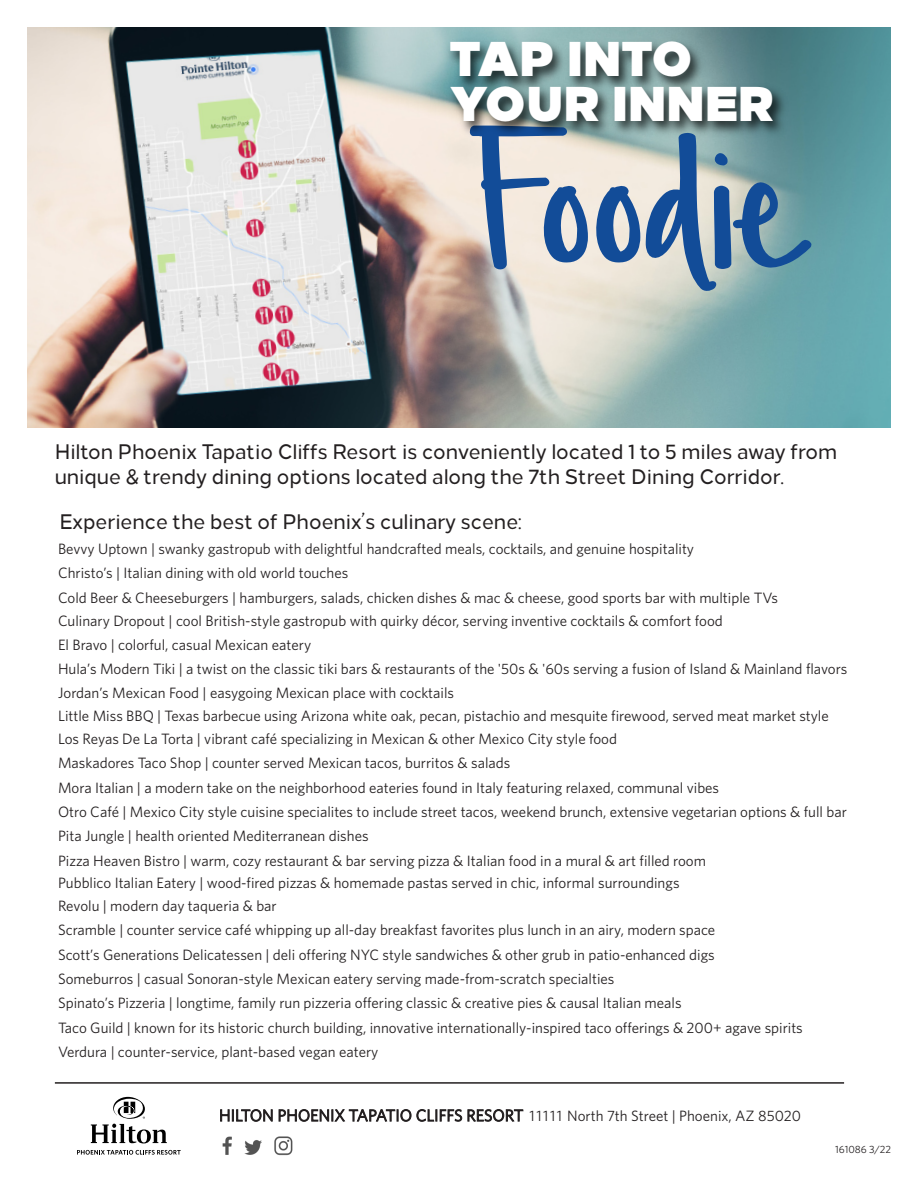
<style>
.page{position:relative;width:918px;height:1188px;background:#fff}
.page>*{position:absolute;margin:0;border:0;box-sizing:border-box;transform-origin:0 0}
.t1{font:299.4px "Simple Joys";letter-spacing:-.05em;color:#124c98}
.t2{font:900 48.75px/44.7px "Loew";color:#fff}
.t3{font:500 21px/25.2px "Loew";color:#231f20;scale:.9 1}
.t4{font:15px/24.3px "Whitney";color:#231f20}
.t5{font:10.5px "Whitney";color:#231f20}
.s1{font-size:16.5px}
</style>
<div class="page">
<img style="left:27px;top:27px;width:864px;height:400px">
<img style="left:430px;top:27px;width:415px;height:282px">
<hr style="left:55px;top:1082px;width:789px;height:2px;background:#231f20">
<svg style="left:91px;top:1097px;width:76px;height:46px"></svg>
<svg style="left:77px;top:1150px;width:104px;height:5px"></svg>
<img style="left:222px;top:1136px;width:71px;height:20px">
<h2 class="t2" style="left:449px;top:43px;width:326px">TAP INTO<br>YOUR INNER</h2>
<h1 class="t1" style="left:467px;top:-12px;width:350px">Foodie</h1>
<h3 class="t3" style="left:55px;top:441px;width:871px">Hilton Phoenix Tapatio Cliffs Resort is conveniently located 1 to 5 miles away from unique &amp; trendy dining options located along the 7th Street Dining Corridor.</h3>
<h3 class="t3" style="left:59px;top:512px;width:515px">Experience the best of Phoenix’s culinary scene:</h3>
<p class="t4" style="left:58px;top:538px;width:722px">Bevvy Uptown | swanky gastropub with delightful handcrafted meals, cocktails, and genuine hospitality<br>Christo’s | Italian dining with old world touches<br>Cold Beer &amp; Cheeseburgers | hamburgers, salads, chicken dishes &amp; mac &amp; cheese, good sports bar with multiple TVs</p>
<p class="t4" style="left:58px;top:609px;width:791px">Culinary Dropout | cool British-style gastropub with quirky décor, serving inventive cocktails &amp; comfort food<br>El Bravo | colorful, casual Mexican eatery<br>Hula’s Modern Tiki | a twist on the classic tiki bars &amp; restaurants of the '50s &amp; '60s serving a fusion of Island &amp; Mainland flavors Jordan’s Mexican Food | easygoing Mexican place with cocktails</p>
<p class="t4" style="left:58px;top:706px;width:772px;line-height:22.8px">Little Miss BBQ | Texas barbecue using Arizona white oak, pecan, pistachio and mesquite firewood, served meat market style<br>Los Reyas De La Torta | vibrant café specializing in Mexican &amp; other Mexico City style food</p>
<p class="t4" style="left:58px;top:752px;width:790px">Maskadores Taco Shop | counter served Mexican tacos, burritos &amp; salads<br>Mora Italian | a modern take on the neighborhood eateries found in Italy featuring relaxed, communal vibes<br>Otro Café | Mexico City style cuisine specialites to include street tacos, weekend brunch, extensive vegetarian options &amp; full bar Pita Jungle | health oriented Mediterranean dishes<br>Pizza Heaven Bistro | warm, cozy restaurant &amp; bar serving pizza &amp; Italian food in a mural &amp; art filled room</p>
<p class="t4" style="left:58px;top:873px;width:623px;line-height:22.8px">Pubblico Italian Eatery | wood-fired pizzas &amp; homemade pastas served in chic, informal surroundings<br>Revolu | modern day taqueria &amp; bar</p>
<p class="t4" style="left:58px;top:919px;width:746px">Scramble | counter service café whipping up all-day breakfast favorites plus lunch in an airy, modern space<br>Scott’s Generations Delicatessen | deli offering NYC style sandwiches &amp; other grub in patio-enhanced digs<br>Someburros | casual Sonoran-style Mexican eatery serving made-from-scratch specialties<br>Spinato’s Pizzeria | longtime, family run pizzeria offering classic &amp; creative pies &amp; causal Italian meals<br>Taco Guild | known for its historic church building, innovative internationally-inspired taco offerings &amp; 200+ agave spirits Verdura | counter-service, plant-based vegan eatery</p>
<p class="t4" style="left:219px;top:1105px;width:584px"><span class="s1">HILTON PHOENIX TAPATIO CLIFFS RESORT</span> 11111 North 7th Street | Phoenix, AZ 85020</p>
<p class="t5" style="left:835px;top:1146px;width:57px">161086 3/22</p>
</div>
